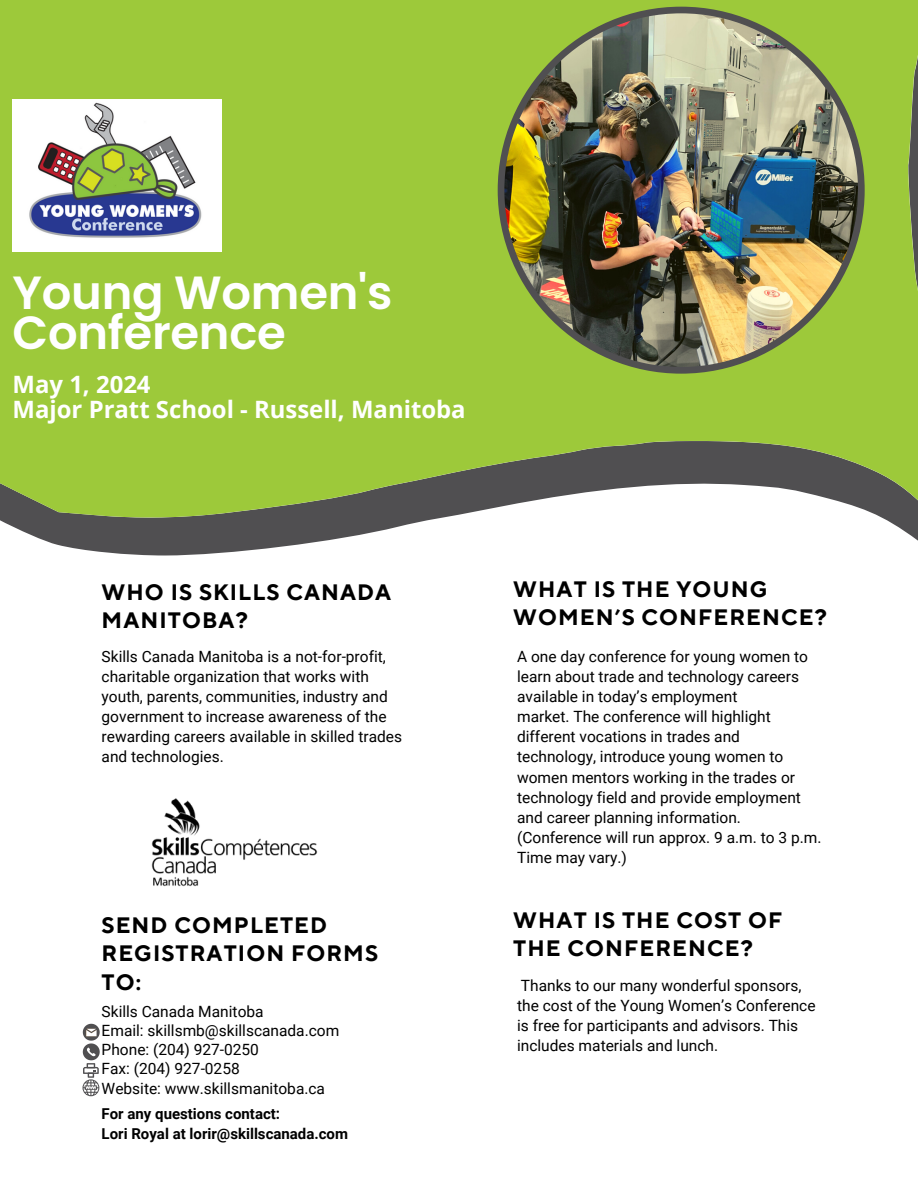
<style>
.page{position:relative;width:918px;height:1188px;background:#fff}
.page>*{position:absolute;margin:0;border:0;box-sizing:border-box;transform-origin:0 0}
.t1{font:600 46.5px "Poppins";letter-spacing:-.005em;color:#fff}
.t2{font:700 23.85px "Open Sans";color:#fff}
.t3{font:700 22.2px/28.2px "TT Norms Pro";letter-spacing:.05em;color:#000}
.t4{font:15.45px/20.1px "Roboto";color:#000}
.t5{font:700 15px "Roboto";color:#000}
</style>
<div class="page">
<svg style="left:36px;top:537px;width:882px;height:19px"></svg>
<svg style="left:0;top:0;width:918px;height:537px;background:#9bbf49"></svg>
<img style="left:498px;top:7px;width:367px;height:367px">
<img style="left:151px;top:798px;width:167px;height:89px">
<svg style="left:83px;top:1024px;width:17px;height:72px"></svg>
<img style="left:13px;top:100px;width:209px;height:152px">
<p class="t1" style="left:13px;top:260px;width:381px">Young Women's</p>
<p class="t1" style="left:13px;top:300px;width:275px">Conference</p>
<p class="t2" style="left:13px;top:367px;width:139px">May 1, 2024</p>
<p class="t2" style="left:13px;top:392px;width:455px">Major Pratt School - Russell, Manitoba</p>
<p class="t3" style="left:102px;top:579px;width:291px">WHO IS SKILLS CANADA<br>MANITOBA?</p>
<p class="t3" style="left:513px;top:576px;width:315px">WHAT IS THE YOUNG<br>WOMEN’S CONFERENCE?</p>
<p class="t4" style="left:102px;top:647px;width:302px">Skills Canada Manitoba is a not-for-profit, charitable organization that works with youth, parents, communities, industry and government to increase awareness of the rewarding careers available in skilled trades and technologies.</p>
<p class="t4" style="left:517px;top:647px;width:292px">A one day conference for young women to learn about trade and technology careers available in today’s employment</p>
<p class="t4" style="left:517px;top:707px;width:306px">market. The conference will highlight different vocations in trades and technology, introduce young women to women mentors working in the trades or technology field and provide employment and career planning information. (Conference will run approx. 9 a.m. to 3 p.m.<br>Time may vary.)</p>
<p class="t3" style="left:102px;top:912px;width:278px">SEND COMPLETED<br>REGISTRATION FORMS</p>
<p class="t3" style="left:102px;top:969px;width:41px">TO:</p>
<p class="t4" style="left:102px;top:1002px;width:164px">Skills Canada Manitoba</p>
<p class="t4" style="left:102px;top:1021px;width:239px">Email: skillsmb@skillscanada.com</p>
<p class="t4" style="left:102px;top:1040px;width:159px">Phone: (204) 927-0250</p>
<p class="t4" style="left:102px;top:1059px;width:140px">Fax: (204) 927-0258</p>
<p class="t4" style="left:102px;top:1078px;width:225px">Website: www.skillsmanitoba.ca</p>
<p class="t5" style="left:102px;top:1105px;width:180px">For any questions contact:</p>
<p class="t5" style="left:102px;top:1125px;width:248px">Lori Royal at lorir@skillscanada.com</p>
<p class="t3" style="left:513px;top:907px;width:271px">WHAT IS THE COST OF<br>THE CONFERENCE?</p>
<p class="t4" style="left:517px;top:976px;width:300px">Thanks to our many wonderful sponsors, the cost of the Young Women’s Conference is free for participants and advisors. This includes materials and lunch.</p>
</div>
